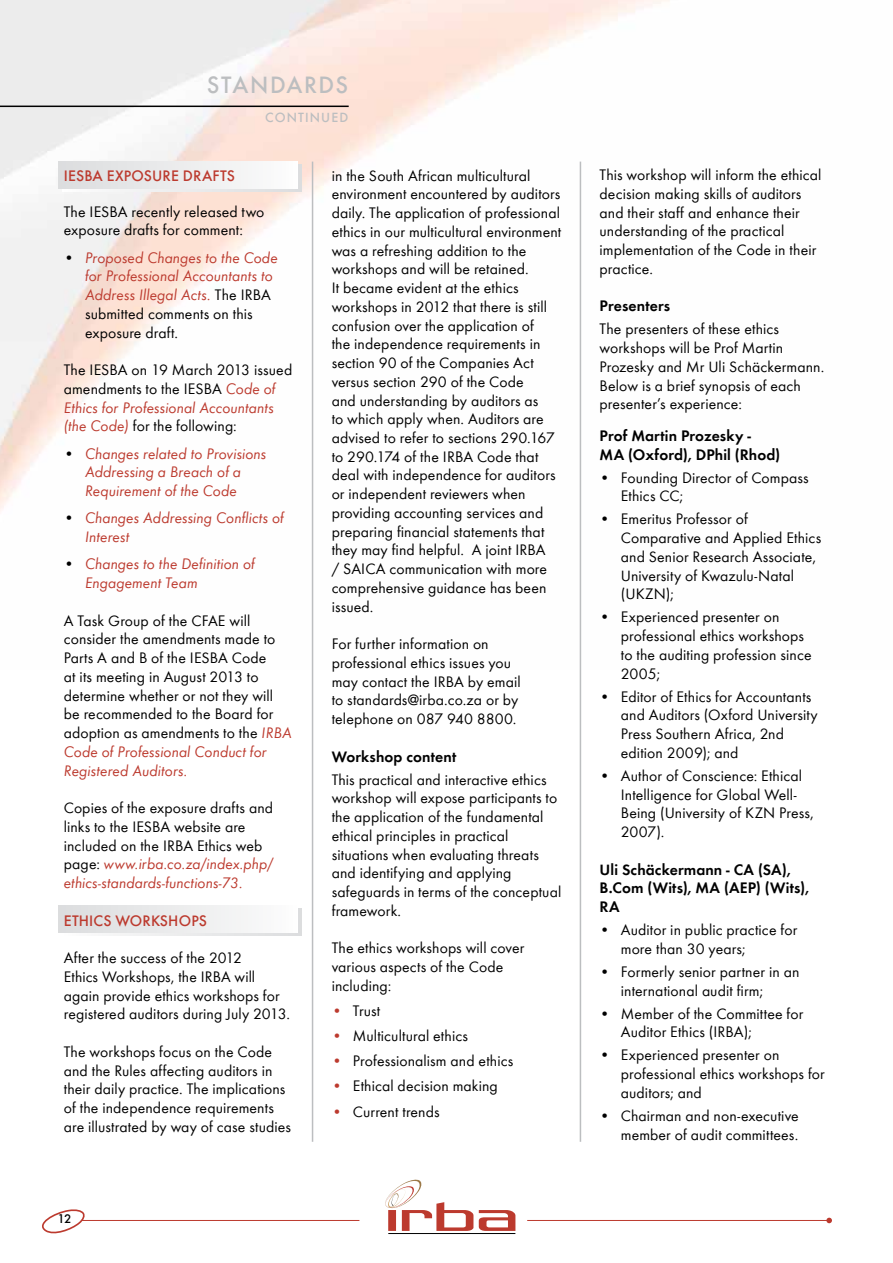
<style>
.page{position:relative;width:893px;height:1263px;background:#fff}
.page>*{position:absolute;margin:0;border:0;box-sizing:border-box;transform-origin:0 0}
.t1{font:500 24.45px "Futura T";color:#bcbec0}
.t2{font:15.75px/18.8px "Futura T";letter-spacing:.005em;color:#000}
.t3{font:italic 15.75px/18.8px "Futura T";color:#bc3a2e}
.t4{font:600 15.75px/18.8px "Futura T";letter-spacing:.01em;color:#000}
.t5{font:500 15.75px "Futura T";letter-spacing:.01em;color:#bc3a2e}
.t6{font:500 13.8px "Futura T";letter-spacing:.08em;color:#bcbec0}
.t7{font:500 13.05px "Futura T";color:#000}
.s1{font-style:normal;color:#000}
.s2{font-style:italic;color:#bc3a2e}
.s3{color:#bc3a2e}
</style>
<div class="page">
<svg style="left:42px;top:1209px;width:43px;height:25px"></svg>
<hr style="left:388px;top:1233px;width:127px;height:1px;background:#000">
<svg style="left:385px;top:1179px;width:88px;height:52px"></svg>
<svg style="left:479px;top:1210px;width:36px;height:21px"></svg>
<hr style="left:82px;top:1220px;width:277px;height:1px;background:#bc3a2e">
<hr style="left:527px;top:1220px;width:304px;height:1px;background:#bc3a2e">
<svg style="left:826px;top:1218px;width:6px;height:5px"></svg>
<hr style="left:0;top:106px;width:349px;height:1px;background:#000">
<svg style="left:63px;top:164px;width:238px;height:27px"></svg>
<div style="left:59px;top:161px;width:238px;height:27px;background:linear-gradient(to right,#dbddde,#fcfcfc)"></div>
<svg style="left:117px;top:908px;width:184px;height:27px"></svg>
<div style="left:59px;top:906px;width:238px;height:27px;background:linear-gradient(to right,#dbddde,#fcfcfc)"></div>
<hr style="left:312px;top:162px;width:1px;height:980px;background:#bcbec0">
<hr style="left:580px;top:162px;width:1px;height:980px;background:#bcbec0">
<h1 class="t1" style="left:207px;top:70px;width:139px">STANDARDS</h1>
<p class="t6" style="left:265px;top:109px;width:85px">CONTI NUED</p>
<p class="t5" style="left:64px;top:166px;width:173px">IESBA EXPOSURE DRAFTS</p>
<p class="t2" style="left:64px;top:202px;width:202px">The IESBA recently released two exposure drafts for comment:</p>
<p class="t3" style="left:85px;top:248px;width:194px;text-indent:-21px"><span class="s1">•</span> Proposed Changes to the Code for Professional Accountants to<br>Address Illegal Acts. <span class="s1">The IRBA submitted comments on this exposure draft.</span></p>
<p class="t2" style="left:64px;top:360px;width:230px">The IESBA on 19 March 2013 issued amendments to the IESBA <span class="s2">Code of<br>Ethics for Professional Accountants (the Code)</span> for the following:</p>
<p class="t3" style="left:64px;top:444px;width:204px;text-align:center"><span class="s1">•</span> Changes related to Provisions<br>Addressing a Breach of a<br>Requirement of the Code</p>
<p class="t3" style="left:85px;top:509px;width:200px;text-indent:-21px"><span class="s1">•</span> Changes Addressing Conflicts of<br>Interest</p>
<p class="t3" style="left:85px;top:555px;width:171px;text-indent:-21px"><span class="s1">•</span> Changes to the Definition of<br>Engagement Team</p>
<p class="t2" style="left:64px;top:611px;width:229px">A Task Group of the CFAE will consider the amendments made to<br>Parts A and B of the IESBA Code<br>at its meeting in August 2013 to determine whether or not they will be recommended to the Board for adoption as amendments to the <span class="s2">IRBA<br>Code of Professional Conduct for<br>Registered Auditors.</span></p>
<p class="t2" style="left:64px;top:798px;width:211px">Copies of the exposure drafts and links to the IESBA website are included on the IRBA Ethics web page: <span class="s2">www.irba.co.za/index.php/ ethics-standards-functions-73.</span></p>
<p class="t5" style="left:64px;top:911px;width:145px">ETHICS WORKSHOPS</p>
<p class="t2" style="left:64px;top:948px;width:228px">After the success of the 2012<br>Ethics Workshops, the IRBA will again provide ethics workshops for registered auditors during July 2013.</p>
<p class="t2" style="left:64px;top:1042px;width:229px">The workshops focus on the Code and the Rules affecting auditors in their daily practice. The implications of the independence requirements are illustrated by way of case studies</p>
<p class="t7" style="left:58px;top:1211px;width:15px">12</p>
<p class="t2" style="left:332px;top:166px;width:231px">in the South African multicultural environment encountered by auditors daily. The application of professional ethics in our multicultural environment was a refreshing addition to the workshops and will be retained.<br>It became evident at the ethics workshops in 2012 that there is still confusion over the application of<br>the independence requirements in section 90 of the Companies Act versus section 290 of the Code<br>and understanding by auditors as<br>to which apply when. Auditors are advised to refer to sections 290.167 to 290.174 of the IRBA Code that deal with independence for auditors or independent reviewers when providing accounting services and preparing financial statements that they may find helpful. A joint IRBA<br>/ SAICA communication with more comprehensive guidance has been issued.</p>
<p class="t2" style="left:332px;top:634px;width:191px">For further information on professional ethics issues you may contact the IRBA by email to standards@irba.co.za or by telephone on 087 940 8800.</p>
<p class="t4" style="left:332px;top:747px;width:126px">Workshop content</p>
<p class="t2" style="left:332px;top:770px;width:231px">This practical and interactive ethics workshop will expose participants to the application of the fundamental ethical principles in practical situations when evaluating threats and identifying and applying safeguards in terms of the conceptual framework.</p>
<p class="t2" style="left:332px;top:939px;width:194px">The ethics workshops will cover various aspects of the Code including:</p>
<p class="t2" style="left:332px;top:1001px;width:50px"><span class="s3">•</span> Trust</p>
<p class="t2" style="left:332px;top:1026px;width:138px"><span class="s3">•</span> Multicultural ethics</p>
<p class="t2" style="left:332px;top:1051px;width:183px"><span class="s3">•</span> Professionalism and ethics</p>
<p class="t2" style="left:332px;top:1077px;width:168px"><span class="s3">•</span> Ethical decision making</p>
<p class="t2" style="left:332px;top:1102px;width:109px"><span class="s3">•</span> Current trends</p>
<p class="t2" style="left:600px;top:165px;width:223px">This workshop will inform the ethical decision making skills of auditors and their staff and enhance their understanding of the practical implementation of the Code in their practice.</p>
<p class="t4" style="left:600px;top:297px;width:72px">Presenters</p>
<p class="t2" style="left:600px;top:320px;width:226px">The presenters of these ethics workshops will be Prof Martin<br>Prozesky and Mr Uli Schäckermann.<br>Below is a brief synopsis of each presenter’s experience:</p>
<p class="t4" style="left:600px;top:426px;width:182px">Prof Martin Prozesky -<br>MA (Oxford), DPhil (Rhod)</p>
<p class="t2" style="left:621px;top:468px;width:189px;text-indent:-21px">• Founding Director of Compass<br>Ethics CC;</p>
<p class="t2" style="left:621px;top:510px;width:202px;text-indent:-21px">• Emeritus Professor of<br>Comparative and Applied Ethics and Senior Research Associate,<br>University of Kwazulu-Natal (UKZN);</p>
<p class="t2" style="left:621px;top:608px;width:192px;text-indent:-21px">• Experienced presenter on professional ethics workshops to the auditing profession since<br>2005;</p>
<p class="t2" style="left:621px;top:687px;width:198px;text-indent:-21px">• Editor of Ethics for Accountants and Auditors (Oxford University<br>Press Southern Africa, 2nd edition 2009); and</p>
<p class="t2" style="left:621px;top:766px;width:194px;text-indent:-21px">• Author of Conscience: Ethical<br>Intelligence for Global Well-<br>Being (University of KZN Press,<br>2007).</p>
<p class="t4" style="left:600px;top:860px;width:211px">Uli Schäckermann - CA (SA),<br>B.Com (Wits), MA (AEP) (Wits),<br>RA</p>
<p class="t2" style="left:621px;top:920px;width:178px;text-indent:-21px">• Auditor in public practice for more than 30 years;</p>
<p class="t2" style="left:621px;top:962px;width:180px;text-indent:-21px">• Formerly senior partner in an international audit firm;</p>
<p class="t2" style="left:621px;top:1004px;width:184px;text-indent:-21px">• Member of the Committee for<br>Auditor Ethics (IRBA);</p>
<p class="t2" style="left:621px;top:1045px;width:206px;text-indent:-21px">• Experienced presenter on professional ethics workshops for auditors; and</p>
<p class="t2" style="left:600px;top:1106px;width:201px;text-align:right">• Chairman and non-executive member of audit committees.</p>
</div>
